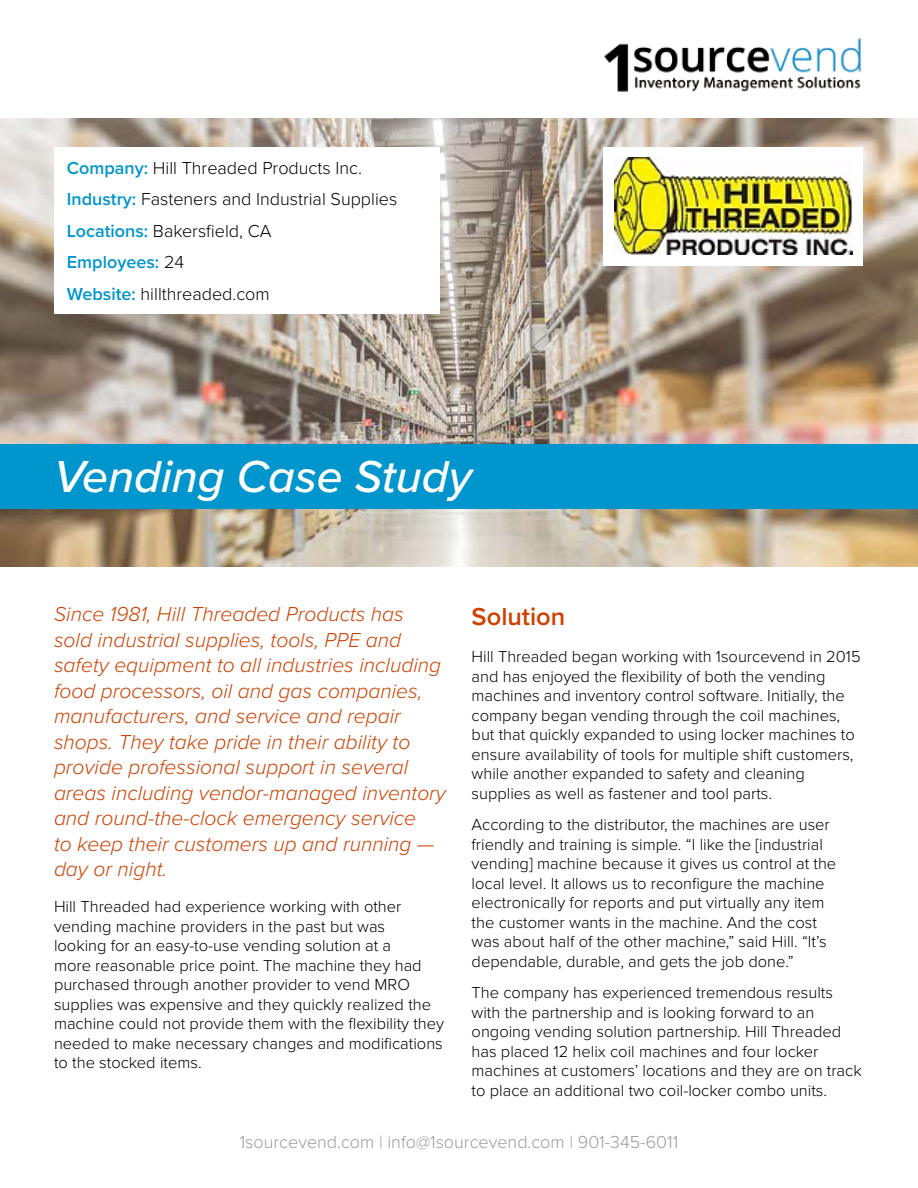
<style>
.page{position:relative;width:918px;height:1188px;background:#fff}
.page>*{position:absolute;margin:0;border:0;box-sizing:border-box;transform-origin:0 0}
.t1{font:italic 500 46.5px "Proxima Nova";color:#fff}
.t2{font:600 25.5px "Proxima Nova";color:#cd4100}
.t3{font:italic 300 21px/25.5px "Proxima Nova";color:#cd4100}
.t4{font:300 18px/31.5px "Proxima Nova";color:#000}
.t5{font:300 18px "Proxima Nova";color:#9b9b9b}
.t6{font:300 16.5px/19.5px "Proxima Nova";color:#000}
.s1{font-weight:600;color:#0095cd}
</style>
<div class="page">
<img style="left:0;top:119px;width:918px;height:447px">
<img style="left:604px;top:38px;width:257px;height:54px">
<div style="left:54px;top:147px;width:386px;height:166px;background:#fff"></div>
<div style="left:0;top:445px;width:918px;height:64px;background:#0095cd"></div>
<div style="left:603px;top:147px;width:260px;height:119px;background:#fff"></div>
<img style="left:614px;top:158px;width:239px;height:97px">
<p class="t4" style="left:67px;top:151px;width:332px"><span class="s1">Company:</span> Hill Threaded Products Inc.<br><span class="s1">Industry:</span> Fasteners and Industrial Supplies<br><span class="s1">Locations:</span> Bakersfield, CA<br><span class="s1">Employees:</span> 24<br><span class="s1">Website:</span> hillthreaded.com</p>
<h1 class="t1" style="left:54px;top:442px;width:419px">Vending Case Study</h1>
<p class="t3" style="left:54px;top:600px;width:394px">Since 1981, Hill Threaded Products has sold industrial supplies, tools, PPE and safety equipment to all industries including food processors, oil and gas companies, manufacturers, and service and repair shops. They take pride in their ability to provide professional support in several areas including vendor-managed inventory and round-the-clock emergency service<br>to keep their customers up and running — day or night.</p>
<p class="t6" style="left:54px;top:896px;width:392px">Hill Threaded had experience working with other vending machine providers in the past but was<br>looking for an easy-to-use vending solution at a<br>more reasonable price point. The machine they had purchased through another provider to vend MRO supplies was expensive and they quickly realized the machine could not provide them with the flexibility they needed to make necessary changes and modifications to the stocked items.</p>
<h2 class="t2" style="left:472px;top:597px;width:95px">Solution</h2>
<p class="t6" style="left:472px;top:646px;width:391px">Hill Threaded began working with 1sourcevend in 2015 and has enjoyed the flexibility of both the vending machines and inventory control software. Initially, the company began vending through the coil machines, but that quickly expanded to using locker machines to ensure availability of tools for multiple shift customers, while another expanded to safety and cleaning supplies as well as fastener and tool parts.</p>
<p class="t6" style="left:472px;top:814px;width:366px">According to the distributor, the machines are user friendly and training is simple. “I like the [industrial vending] machine because it gives us control at the local level. It allows us to reconfigure the machine electronically for reports and put virtually any item the customer wants in the machine. And the cost was about half of the other machine,” said Hill. “It’s dependable, durable, and gets the job done.”</p>
<p class="t6" style="left:472px;top:982px;width:392px">The company has experienced tremendous results with the partnership and is looking forward to an ongoing vending solution partnership. Hill Threaded has placed 12 helix coil machines and four locker machines at customers’ locations and they are on track to place an additional two coil-locker combo units.</p>
<p class="t5" style="left:240px;top:1129px;width:440px">1sourcevend.com | info@1sourcevend.com | 901-345-6011</p>
</div>
